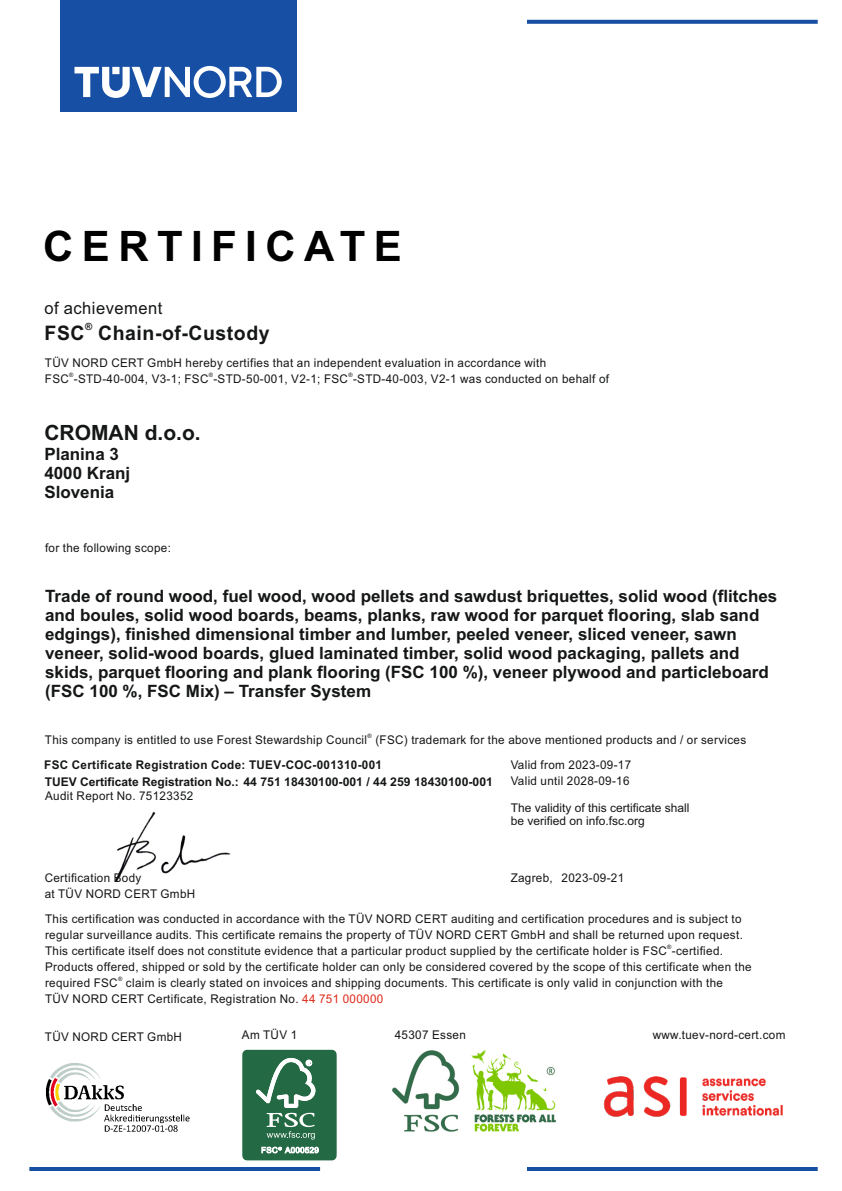
<style>
.page{position:relative;width:842px;height:1191px;background:#fff}
.page>*{position:absolute;margin:0;border:0;box-sizing:border-box;transform-origin:0 0}
.t1{font:700 42px "Arial";letter-spacing:.2em;color:#000}
.t2{font:700 21px "Arial";color:#151616}
.t3{font:700 20px "Arial";letter-spacing:.03em;color:#151616}
.t4{font:700 17px/19px "Arial";color:#151616}
.t5{font:17px "Arial";letter-spacing:.03em;color:#151616}
.t6{font:12px/16.1px "Arial";letter-spacing:.03em;color:#151616}
.t7{font:700 12px "Arial";color:#151616}
.t8{font:12px/13.4px "Arial";color:#151616}
.t9{font:700 12px "Arial";letter-spacing:.03em;color:#151616}
.t10{font:700 10px "Arial";color:#151616}
.t11{font:6px "Arial";color:#151616}
.s1{color:#dd2b1c}
</style>
<div class="page">
<img style="left:115px;top:812px;width:116px;height:70px">
<div style="left:242px;top:1049px;width:95px;height:111px;background:#236943;border-radius:5px"></div>
<div style="left:243px;top:1050px;width:93px;height:110px;border:1px solid #236943;border-radius:6px"></div>
<svg style="left:256px;top:1058px;width:63px;height:95px"></svg>
<img style="left:392px;top:1049px;width:164px;height:83px">
<img style="left:603px;top:1076px;width:180px;height:41px">
<img style="left:46px;top:1063px;width:144px;height:69px">
<div style="left:60px;top:0;width:236px;height:112px;background:#164fa4"></div>
<svg style="left:74px;top:66px;width:208px;height:32px"></svg>
<svg style="left:527px;top:20px;width:291px;height:4px"></svg>
<hr style="left:527px;top:1167px;width:291px;height:4px;background:#164fa4">
<hr style="left:29px;top:1167px;width:291px;height:4px;background:#164fa4">
<h1 class="t1" style="left:43px;top:230px;width:360px">CERTIFICATE</h1>
<h3 class="t5" style="left:45px;top:301px;width:119px">of achievement</h3>
<p class="t10" style="left:85px;top:322px;width:9px">®</p>
<h3 class="t3" style="left:45px;top:325px;width:226px">FSC Chain-of-Custody</h3>
<p class="t6" style="left:45px;top:355px;width:503px">TÜV NORD CERT GmbH hereby certifies that an independent evaluation in accordance with</p>
<p class="t11" style="left:69px;top:372px;width:6px">®</p>
<p class="t11" style="left:209px;top:372px;width:6px">®</p>
<p class="t11" style="left:348px;top:372px;width:6px">®</p>
<p class="t6" style="left:45px;top:371px;width:566px">FSC -STD-40-004, V3-1; FSC -STD-50-001, V2-1; FSC -STD-40-003, V2-1 was conducted on behalf of</p>
<h2 class="t2" style="left:44px;top:425px;width:158px">CROMAN d.o.o.</h2>
<h3 class="t4" style="left:44px;top:446px;width:87px">Planina 3<br>4000 Kranj<br>Slovenia</h3>
<p class="t6" style="left:45px;top:541px;width:127px">for the following scope:</p>
<p class="t4" style="left:45px;top:588px;width:734px">Trade of round wood, fuel wood, wood pellets and sawdust briquettes, solid wood (flitches and boules, solid wood boards, beams, planks, raw wood for parquet flooring, slab sand edgings), finished dimensional timber and lumber, peeled veneer, sliced veneer, sawn veneer, solid-wood boards, glued laminated timber, solid wood packaging, pallets and skids, parquet flooring and plank flooring (FSC 100 %), veneer plywood and particleboard (FSC 100 %, FSC Mix) – Transfer System</p>
<p class="t11" style="left:367px;top:733px;width:6px">®</p>
<p class="t6" style="left:45px;top:733px;width:703px">This company is entitled to use Forest Stewardship Council (FSC) trademark for the above mentioned products and / or services</p>
<p class="t9" style="left:44px;top:760px;width:339px">FSC Certificate Registration Code: TUEV-COC-001310-001</p>
<p class="t7" style="left:45px;top:777px;width:449px">TUEV Certificate Registration No.: 44 751 18430100-001 / 44 259 18430100-001</p>
<p class="t6" style="left:45px;top:789px;width:150px">Audit Report No. 75123352</p>
<p class="t6" style="left:511px;top:757px;width:122px">Valid from 2023-09-17</p>
<p class="t6" style="left:511px;top:774px;width:120px">Valid until 2028-09-16</p>
<p class="t8" style="left:511px;top:802px;width:180px">The validity of this certificate shall be verified on info.fsc.org</p>
<p class="t6" style="left:45px;top:871px;width:152px">Certification Body<br>at TÜV NORD CERT GmbH</p>
<p class="t6" style="left:45px;top:911px;width:699px">This certification was conducted in accordance with the TÜV NORD CERT auditing and certification procedures and is subject to regular surveillance audits. This certificate remains the property of TÜV NORD CERT GmbH and shall be returned upon request.</p>
<p class="t11" style="left:667px;top:944px;width:6px">®</p>
<p class="t6" style="left:45px;top:943px;width:708px">This certificate itself does not constitute evidence that a particular product supplied by the certificate holder is FSC -certified.<br>Products offered, shipped or sold by the certificate holder can only be considered covered by the scope of this certificate when the</p>
<p class="t11" style="left:118px;top:976px;width:6px">®</p>
<p class="t6" style="left:45px;top:976px;width:679px">required FSC claim is clearly stated on invoices and shipping documents. This certificate is only valid in conjunction with the<br>TÜV NORD CERT Certificate, Registration No. <span class="s1">44 751 000000</span></p>
<p class="t6" style="left:511px;top:871px;width:115px">Zagreb, 2023-09-21</p>
<p class="t6" style="left:45px;top:1029px;width:139px">TÜV NORD CERT GmbH</p>
<p class="t6" style="left:242px;top:1027px;width:57px">Am TÜV 1</p>
<p class="t6" style="left:395px;top:1027px;width:73px">45307 Essen</p>
<p class="t6" style="left:653px;top:1027px;width:134px">www.tuev-nord-cert.com</p>
</div>
